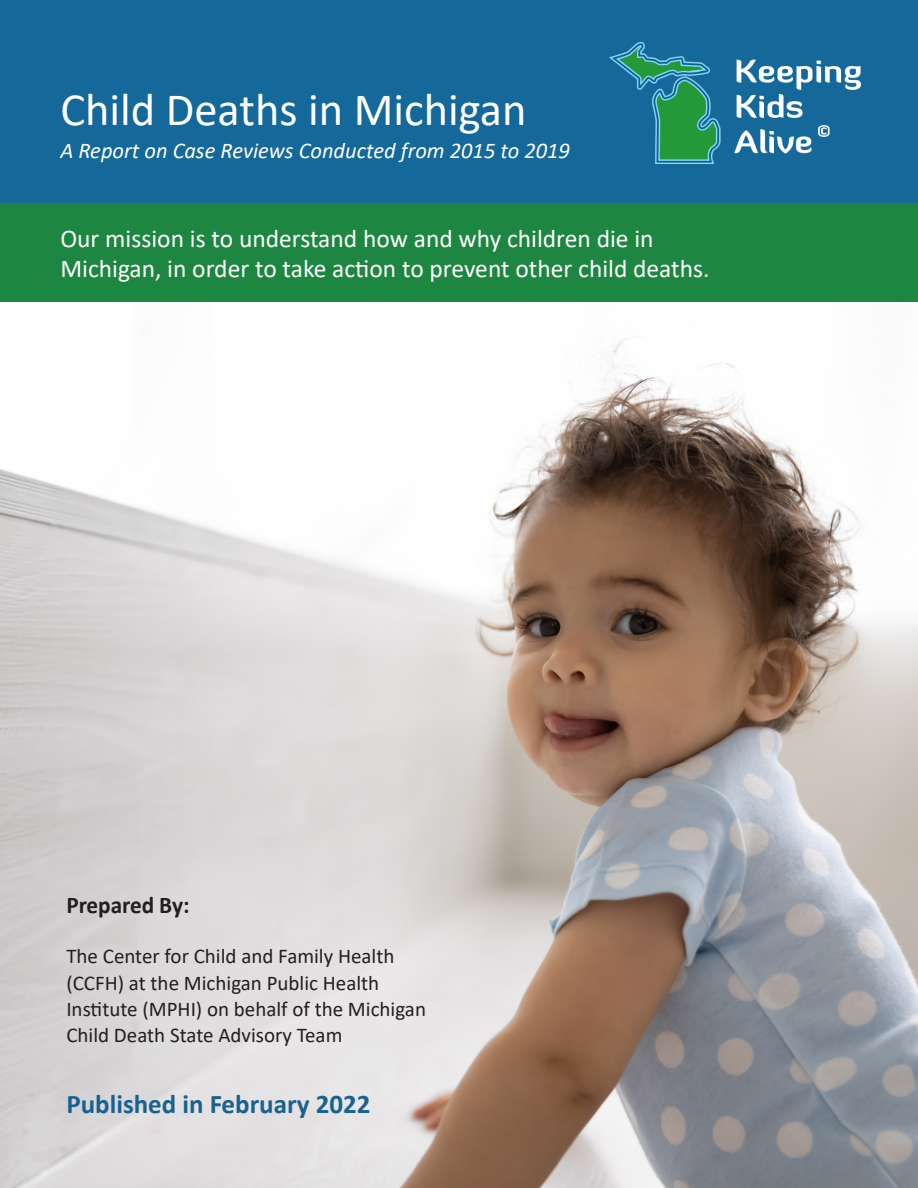
<style>
.page{position:relative;width:918px;height:1188px;background:#fff}
.page>*{position:absolute;margin:0;border:0;box-sizing:border-box;transform-origin:0 0}
.Main_title{font:46.5px "Calibri";color:#fff}
.Published_heading{font:700 27px "Calibri";color:#196290}
.Mission_heading{font:25.5px/30.6px "Calibri";color:#fff}
.Subheading_4{font:700 24px "Calibri";letter-spacing:-.005em;color:#231f20}
.Main_subtitle{font:italic 22.5px "Calibri";color:#fff}
.Prepared_by_text{font:21px/26.2px "Calibri";color:#231f20}
</style>
<div class="page">
<div style="left:0;top:0;width:918px;height:212px;background:#14689a"></div>
<img style="left:610px;top:42px;width:250px;height:122px">
<div style="left:0;top:203px;width:918px;height:99px;background:#1d8741"></div>
<img style="left:0;top:337px;width:918px;height:851px">
<p class="Main_title" style="left:60px;top:77px;width:468px">Child Deaths in Michigan</p>
<p class="Main_subtitle" style="left:60px;top:135px;width:511px">A Report on Case Reviews Conducted from 2015 to 2019</p>
<p class="Mission_heading" style="left:60px;top:222px;width:651px">Our mission is to understand how and why children die in<br>Michigan, in order to take action to prevent other child deaths.</p>
<p class="Subheading_4" style="left:66px;top:888px;width:125px">Prepared By:</p>
<p class="Prepared_by_text" style="left:66px;top:943px;width:361px">The Center for Child and Family Health (CCFH) at the Michigan Public Health Institute (MPHI) on behalf of the Michigan Child Death State Advisory Team</p>
<p class="Published_heading" style="left:66px;top:1085px;width:306px">Published in February 2022</p>
</div>
